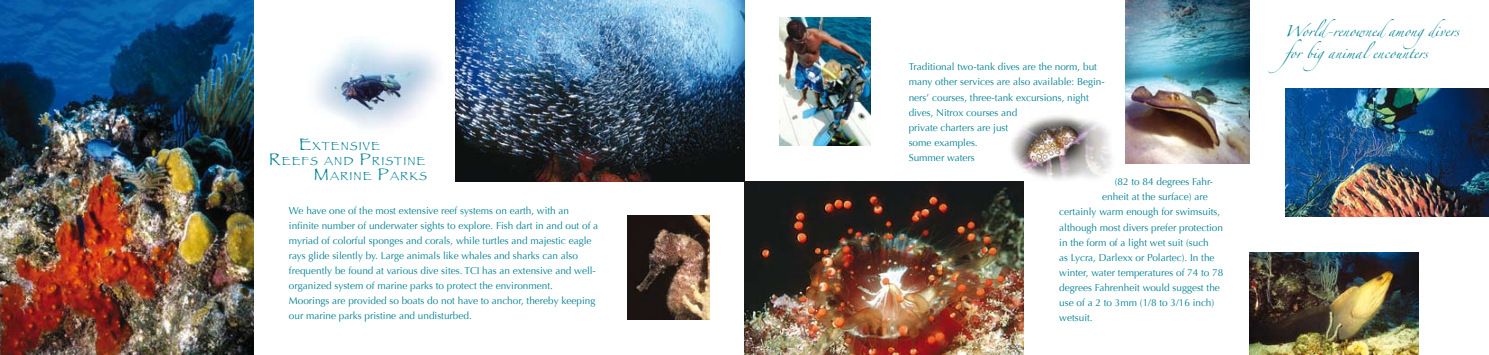
<style>
.page{position:relative;width:1489px;height:355px;background:#fff}
.page>*{position:absolute;margin:0;border:0;box-sizing:border-box;transform-origin:0 0}
.t1{font:12.25px "Papyrus";letter-spacing:.085em;color:#008193}
.t2{font:10px/15px "Optima";color:#008193}
.t3{font:10px "Zapfino";color:#008193}
.s1{font-size:17.5px}
</style>
<div class="page">
<img style="left:1011px;top:116px;width:101px;height:74px">
<img style="left:314px;top:41px;width:123px;height:87px">
<img style="left:455px;top:0;width:289px;height:181px">
<img style="left:744px;top:181px;width:279px;height:173px">
<img style="left:0;top:0;width:253px;height:354px">
<img style="left:1285px;top:89px;width:203px;height:127px">
<img style="left:1125px;top:0;width:124px;height:163px">
<img style="left:627px;top:215px;width:82px;height:104px">
<img style="left:780px;top:18px;width:90px;height:127px">
<img style="left:1249px;top:252px;width:168px;height:102px">
<p class="t1" style="left:299px;top:139px;width:83px"><span class="s1">E</span>XTENSIVE</p>
<p class="t1" style="left:269px;top:154px;width:158px"><span class="s1">R</span>EEFS AND <span class="s1">P</span>RISTINE</p>
<p class="t1" style="left:314px;top:169px;width:115px"><span class="s1">M</span>ARINE <span class="s1">P</span>ARKS</p>
<p class="t2" style="left:289px;top:203px;width:311px">We have one of the most extensive reef systems on earth, with an infinite number of underwater sights to explore. Fish dart in and out of a myriad of colorful sponges and corals, while turtles and majestic eagle rays glide silently by. Large animals like whales and sharks can also frequently be found at various dive sites. TCI has an extensive and well&shy;organized system of marine parks to protect the environment.<br>Moorings are provided so boats do not have to anchor, thereby keeping our marine parks pristine and undisturbed.</p>
<p class="t2" style="left:908px;top:60px;width:197px">Traditional two-tank dives are the norm, but many other services are also available: Begin&shy;ners’ courses, three-tank excursions, night dives, Nitrox courses and<br>private charters are just<br>some examples.<br>Summer waters</p>
<p class="t2" style="left:1114px;top:174px;width:100px">(82 to 84 degrees Fahr-</p>
<p class="t2" style="left:1102px;top:189px;width:107px">enheit at the surface) are</p>
<p class="t2" style="left:1059px;top:204px;width:162px">certainly warm enough for swimsuits,</p>
<p class="t2" style="left:1059px;top:219px;width:165px">although most divers prefer protection</p>
<p class="t2" style="left:1059px;top:234px;width:151px">in the form of a light wet suit (such</p>
<p class="t2" style="left:1059px;top:249px;width:157px">as Lycra, Darlexx or Polartec). In the</p>
<p class="t2" style="left:1059px;top:264px;width:166px">winter, water temperatures of 74 to 78</p>
<p class="t2" style="left:1059px;top:279px;width:162px">degrees Fahrenheit would suggest the</p>
<p class="t2" style="left:1059px;top:294px;width:156px">use of a 2 to 3mm (1/8 to 3/16 inch)</p>
<p class="t2" style="left:1059px;top:309px;width:35px">wetsuit.</p>
<p class="t3" style="left:1284px;top:27px;width:176px">World-renownedamongdivers</p>
<p class="t3" style="left:1284px;top:49px;width:144px">for biganimalencounters</p>
</div>
